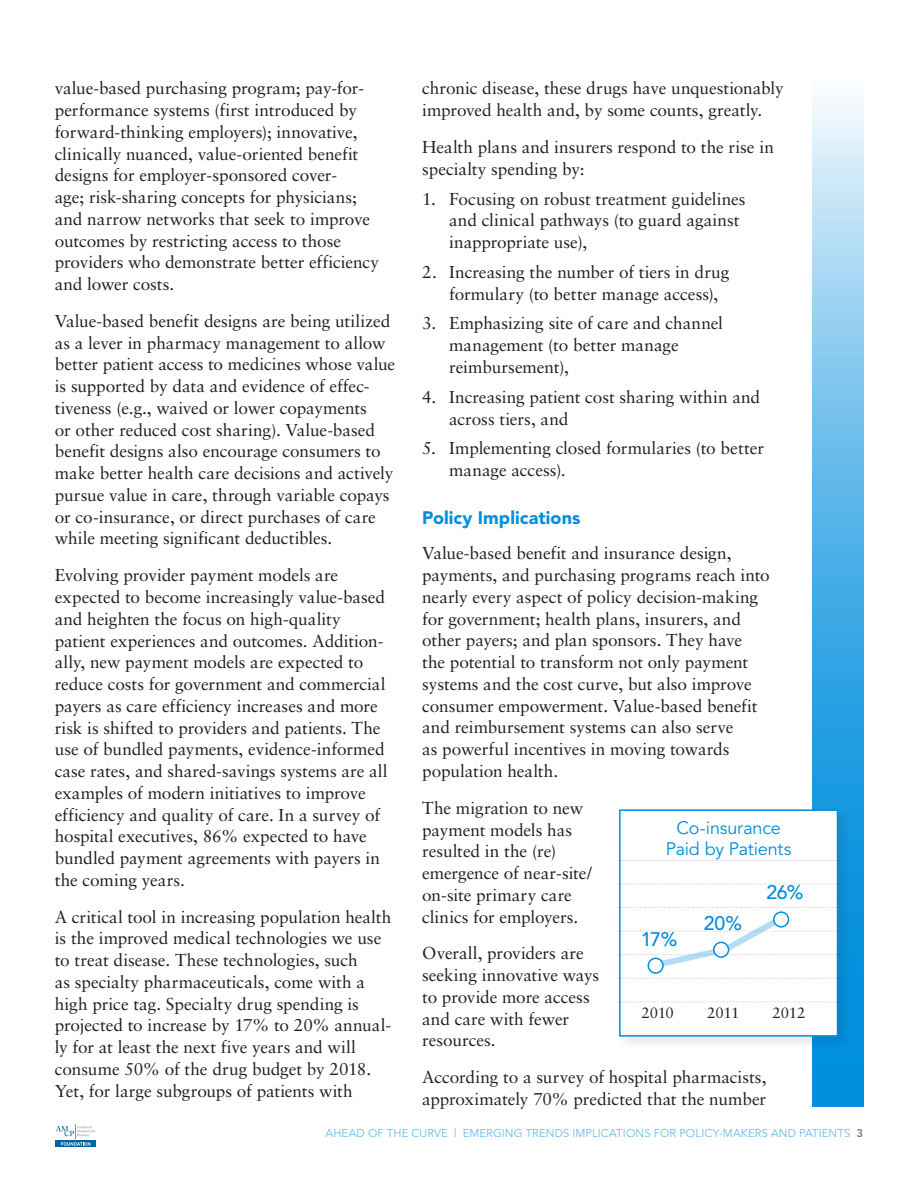
<style>
.page{position:relative;width:918px;height:1188px;background:#fff}
.page>*{position:absolute;margin:0;border:0;box-sizing:border-box;transform-origin:0 0}
.t1{font:500 19.5px "Avenir";color:#008fde}
.t2{font:18px/21px "Avenir";letter-spacing:-.01em;color:#008fde;text-align:center}
.Heading_2{font:900 18px "Avenir";letter-spacing:.005em;color:#008fde}
.normal_no_para{font:17.25px/21.8px "Sabon";letter-spacing:-.005em;color:#231f20}
.normal_bullet{font:17.25px/21.8px "Sabon";color:#231f20}
.t3{font:15px "Sabon";letter-spacing:-.02em;color:#231f20}
.t4{font:11.25px "Avenir";letter-spacing:.01em;color:#008fde}
.s1{font-weight:800;color:#231f20}
</style>
<div class="page">
<svg style="left:812px;top:98px;width:52px;height:1009px;background:#64baea"></svg>
<div style="left:55px;top:1141px;width:41px;height:6px;background:#00649e"></div>
<svg style="left:56px;top:1124px;width:39px;height:22px"></svg>
<div style="left:618px;top:808px;width:235px;height:243px;background:#231f20;opacity:.1"></div>
<div style="left:619px;top:809px;width:219px;height:228px;background:#fff;border:2px solid #008fde"></div>
<svg style="left:619px;top:1002px;width:220px;height:1px"></svg>
<svg style="left:619px;top:978px;width:220px;height:1px"></svg>
<svg style="left:619px;top:884px;width:220px;height:1px"></svg>
<svg style="left:619px;top:860px;width:220px;height:1px"></svg>
<svg style="left:619px;top:907px;width:220px;height:61px"></svg>
<div style="left:648px;top:958px;width:15px;height:15px;background:#fff;border-radius:50%"></div>
<div style="left:648px;top:958px;width:16px;height:16px;border:2px solid #008fde;border-radius:50%"></div>
<div style="left:714px;top:942px;width:15px;height:15px;background:#fff;border-radius:50%"></div>
<div style="left:713px;top:942px;width:16px;height:16px;border:2px solid #008fde;border-radius:50%"></div>
<div style="left:774px;top:912px;width:15px;height:15px;background:#fff;border-radius:50%"></div>
<div style="left:773px;top:911px;width:16px;height:17px;border:2px solid #008fde;border-radius:50%"></div>
<p class="normal_no_para" style="left:55px;top:77px;width:326px">value-based purchasing program; pay-for&shy;performance systems (first introduced by forward-thinking employers); innovative, clinically nuanced, value-oriented benefit designs for employer-sponsored cover-<br>age; risk-sharing concepts for physicians; and narrow networks that seek to improve outcomes by restricting access to those providers who demonstrate better efficiency and lower costs.</p>
<p class="normal_no_para" style="left:55px;top:310px;width:342px">Value-based benefit designs are being utilized as a lever in pharmacy management to allow better patient access to medicines whose value is supported by data and evidence of effec&shy;tiveness (e.g., waived or lower copayments<br>or other reduced cost sharing). Value-based benefit designs also encourage consumers to make better health care decisions and actively pursue value in care, through variable copays or co-insurance, or direct purchases of care while meeting significant deductibles.</p>
<p class="normal_no_para" style="left:55px;top:564px;width:334px">Evolving provider payment models are expected to become increasingly value-based and heighten the focus on high-quality patient experiences and outcomes. Addition&shy;ally, new payment models are expected to reduce costs for government and commercial payers as care efficiency increases and more risk is shifted to providers and patients. The use of bundled payments, evidence-informed case rates, and shared-savings systems are all examples of modern initiatives to improve efficiency and quality of care. In a survey of hospital executives, 86% expected to have bundled payment agreements with payers in the coming years.</p>
<p class="normal_no_para" style="left:55px;top:906px;width:338px">A critical tool in increasing population health is the improved medical technologies we use to treat disease. These technologies, such<br>as specialty pharmaceuticals, come with a high price tag. Specialty drug spending is projected to increase by 17% to 20% annual&shy;ly for at least the next five years and will consume 50% of the drug budget by 2018.<br>Yet, for large subgroups of patients with</p>
<p class="normal_no_para" style="left:422px;top:77px;width:363px">chronic disease, these drugs have unquestionably improved health and, by some counts, greatly.</p>
<p class="normal_no_para" style="left:422px;top:136px;width:353px">Health plans and insurers respond to the rise in specialty spending by:</p>
<p class="normal_bullet" style="left:449px;top:187px;width:298px;text-indent:-27px">1. Focusing on robust treatment guidelines and clinical pathways (to guard against inappropriate use),</p>
<p class="normal_bullet" style="left:449px;top:261px;width:282px;text-indent:-27px">2. Increasing the number of tiers in drug formulary (to better manage access),</p>
<p class="normal_bullet" style="left:449px;top:312px;width:275px;text-indent:-27px">3. Emphasizing site of care and channel management (to better manage reimbursement),</p>
<p class="normal_bullet" style="left:449px;top:386px;width:313px;text-indent:-27px">4. Increasing patient cost sharing within and across tiers, and</p>
<p class="normal_bullet" style="left:449px;top:437px;width:316px;text-indent:-27px">5. Implementing closed formularies (to better manage access).</p>
<p class="Heading_2" style="left:422px;top:507px;width:160px">Policy Implications</p>
<p class="normal_no_para" style="left:422px;top:542px;width:349px">Value-based benefit and insurance design, payments, and purchasing programs reach into nearly every aspect of policy decision-making for government; health plans, insurers, and other payers; and plan sponsors. They have<br>the potential to transform not only payment systems and the cost curve, but also improve consumer empowerment. Value-based benefit and reimbursement systems can also serve<br>as powerful incentives in moving towards population health.</p>
<p class="normal_no_para" style="left:422px;top:797px;width:171px">The migration to new payment models has resulted in the (re) emergence of near-site/ on-site primary care clinics for employers.</p>
<p class="normal_no_para" style="left:422px;top:942px;width:179px">Overall, providers are seeking innovative ways to provide more access and care with fewer resources.</p>
<p class="normal_no_para" style="left:422px;top:1066px;width:346px">According to a survey of hospital pharmacists, approximately 70% predicted that the number</p>
<p class="t2" style="left:666px;top:818px;width:127px">Co-insurance<br>Paid by Patients</p>
<p class="t1" style="left:766px;top:881px;width:39px">26%</p>
<p class="t1" style="left:704px;top:912px;width:40px">20%</p>
<p class="t1" style="left:641px;top:928px;width:38px">17%</p>
<p class="t3" style="left:641px;top:1004px;width:34px">2010</p>
<p class="t3" style="left:707px;top:1004px;width:34px">2011</p>
<p class="t3" style="left:773px;top:1004px;width:35px">2012</p>
<p class="t4" style="left:325px;top:1126px;width:539px">AHEAD OF THE CURVE | EMERGING TRENDS IMPLICATIONS FOR POLICY-MAKERS AND PATIENTS <span class="s1">3</span></p>
</div>
